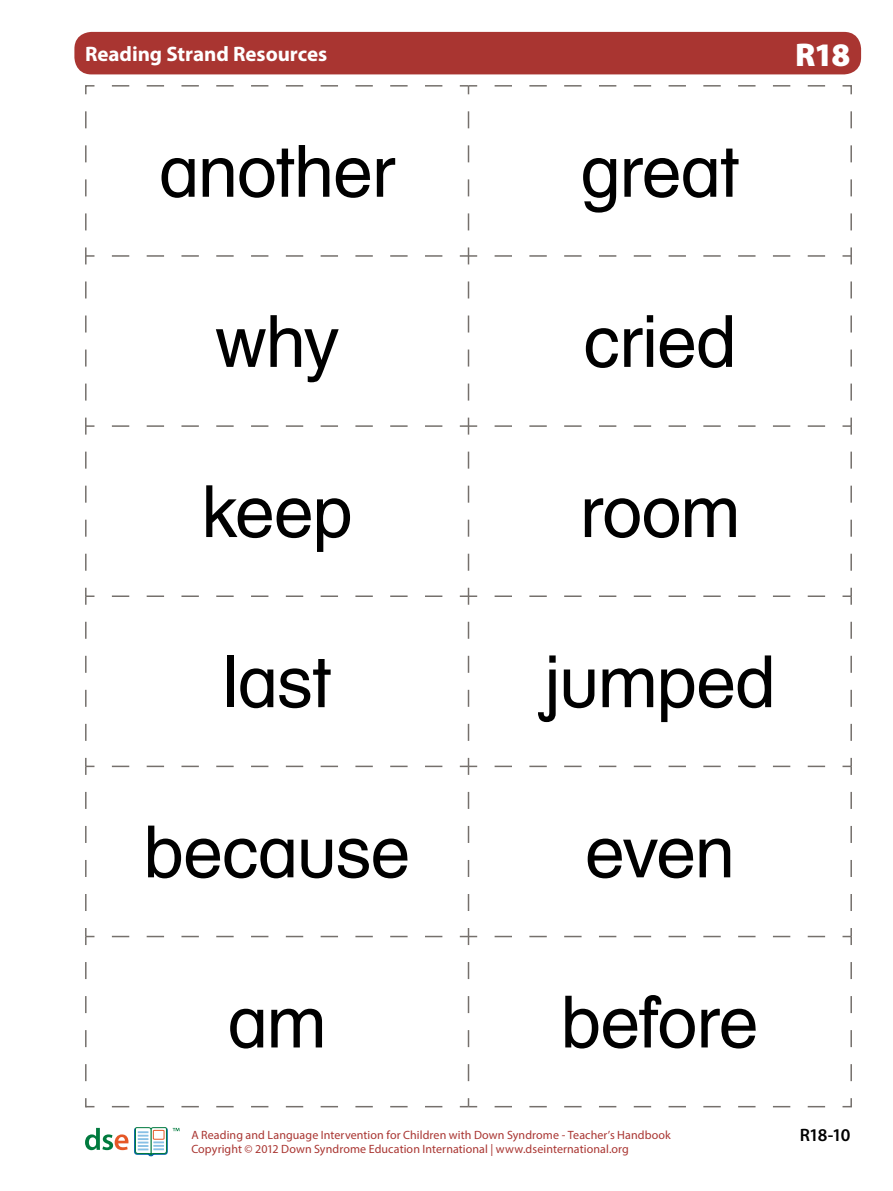
<style>
.page{position:relative;width:893px;height:1191px;background:#fff}
.page>*{position:absolute;margin:0;border:0;box-sizing:border-box;transform-origin:0 0}
.card-text{font:72px "Helvetica Textbook Com";letter-spacing:-.015em;color:#000}
.t1{font:900 33px "Myriad Pro";color:#fff}
.t2{font:700 21px "Myriad Pro";letter-spacing:-.005em;color:#fff}
.t3{font:600 18px "Myriad Pro";color:#000}
.t4{font:12px "Myriad Pro";letter-spacing:.005em;color:#a93531}
</style>
<div class="page">
<svg style="left:85px;top:1127px;width:43px;height:23px"></svg>
<svg style="left:134px;top:1127px;width:46px;height:29px"></svg>
<div style="left:74px;top:32px;width:787px;height:42px;background:#a93531;border-radius:17px"></div>
<svg style="left:468px;top:281px;width:1px;height:119px"></svg>
<svg style="left:468px;top:451px;width:1px;height:120px"></svg>
<svg style="left:468px;top:621px;width:1px;height:120px"></svg>
<svg style="left:468px;top:791px;width:1px;height:120px"></svg>
<svg style="left:468px;top:962px;width:1px;height:119px"></svg>
<svg style="left:85px;top:85px;width:385px;height:172px"></svg>
<svg style="left:850px;top:111px;width:2px;height:119px"></svg>
<svg style="left:467px;top:85px;width:385px;height:9px"></svg>
<svg style="left:112px;top:255px;width:339px;height:2px"></svg>
<svg style="left:85px;top:281px;width:2px;height:119px"></svg>
<svg style="left:85px;top:255px;width:9px;height:9px"></svg>
<svg style="left:495px;top:255px;width:331px;height:2px"></svg>
<svg style="left:460px;top:247px;width:17px;height:17px"></svg>
<svg style="left:850px;top:281px;width:2px;height:119px"></svg>
<svg style="left:842px;top:247px;width:10px;height:17px"></svg>
<svg style="left:112px;top:425px;width:331px;height:2px"></svg>
<svg style="left:85px;top:451px;width:2px;height:120px"></svg>
<svg style="left:85px;top:417px;width:9px;height:17px"></svg>
<svg style="left:495px;top:425px;width:331px;height:2px"></svg>
<svg style="left:460px;top:417px;width:17px;height:17px"></svg>
<svg style="left:850px;top:451px;width:2px;height:120px"></svg>
<svg style="left:842px;top:417px;width:10px;height:17px"></svg>
<svg style="left:112px;top:595px;width:331px;height:2px"></svg>
<svg style="left:85px;top:621px;width:2px;height:120px"></svg>
<svg style="left:85px;top:588px;width:9px;height:17px"></svg>
<svg style="left:495px;top:595px;width:331px;height:2px"></svg>
<svg style="left:460px;top:588px;width:17px;height:17px"></svg>
<svg style="left:850px;top:621px;width:2px;height:120px"></svg>
<svg style="left:842px;top:588px;width:10px;height:17px"></svg>
<svg style="left:112px;top:765px;width:331px;height:2px"></svg>
<svg style="left:85px;top:791px;width:2px;height:120px"></svg>
<svg style="left:85px;top:758px;width:9px;height:17px"></svg>
<svg style="left:495px;top:765px;width:331px;height:2px"></svg>
<svg style="left:460px;top:758px;width:17px;height:17px"></svg>
<svg style="left:850px;top:791px;width:2px;height:120px"></svg>
<svg style="left:842px;top:758px;width:10px;height:17px"></svg>
<svg style="left:112px;top:935px;width:331px;height:2px"></svg>
<svg style="left:495px;top:935px;width:331px;height:2px"></svg>
<svg style="left:460px;top:928px;width:17px;height:17px"></svg>
<svg style="left:850px;top:962px;width:2px;height:119px"></svg>
<svg style="left:842px;top:928px;width:10px;height:17px"></svg>
<svg style="left:112px;top:1106px;width:331px;height:1px"></svg>
<svg style="left:85px;top:928px;width:9px;height:180px"></svg>
<svg style="left:460px;top:1098px;width:392px;height:10px"></svg>
<h3 class="t2" style="left:85px;top:40px;width:244px">Reading Strand Resources</h3>
<h2 class="t1" style="left:795px;top:36px;width:57px">R18</h2>
<p class="card-text" style="left:159px;top:126px;width:238px">another</p>
<p class="card-text" style="left:580px;top:126px;width:161px">great</p>
<p class="card-text" style="left:215px;top:296px;width:126px">why</p>
<p class="card-text" style="left:584px;top:296px;width:154px">cried</p>
<p class="card-text" style="left:201px;top:466px;width:153px">keep</p>
<p class="card-text" style="left:579px;top:466px;width:163px">room</p>
<p class="card-text" style="left:223px;top:636px;width:110px">last</p>
<p class="card-text" style="left:544px;top:636px;width:232px">jumped</p>
<p class="card-text" style="left:144px;top:806px;width:268px">because</p>
<p class="card-text" style="left:228px;top:976px;width:100px">am</p>
<p class="card-text" style="left:585px;top:806px;width:152px">even</p>
<p class="card-text" style="left:561px;top:976px;width:199px">before</p>
<p class="t4" style="left:191px;top:1127px;width:481px">A Reading and Language Intervention for Children with Down Syndrome - Teacher’s Handbook</p>
<h3 class="t3" style="left:800px;top:1123px;width:52px">R18-10</h3>
<p class="t4" style="left:191px;top:1141px;width:439px">Copyright © 2012 Down Syndrome Education International | www.dseinternational.org</p>
</div>
